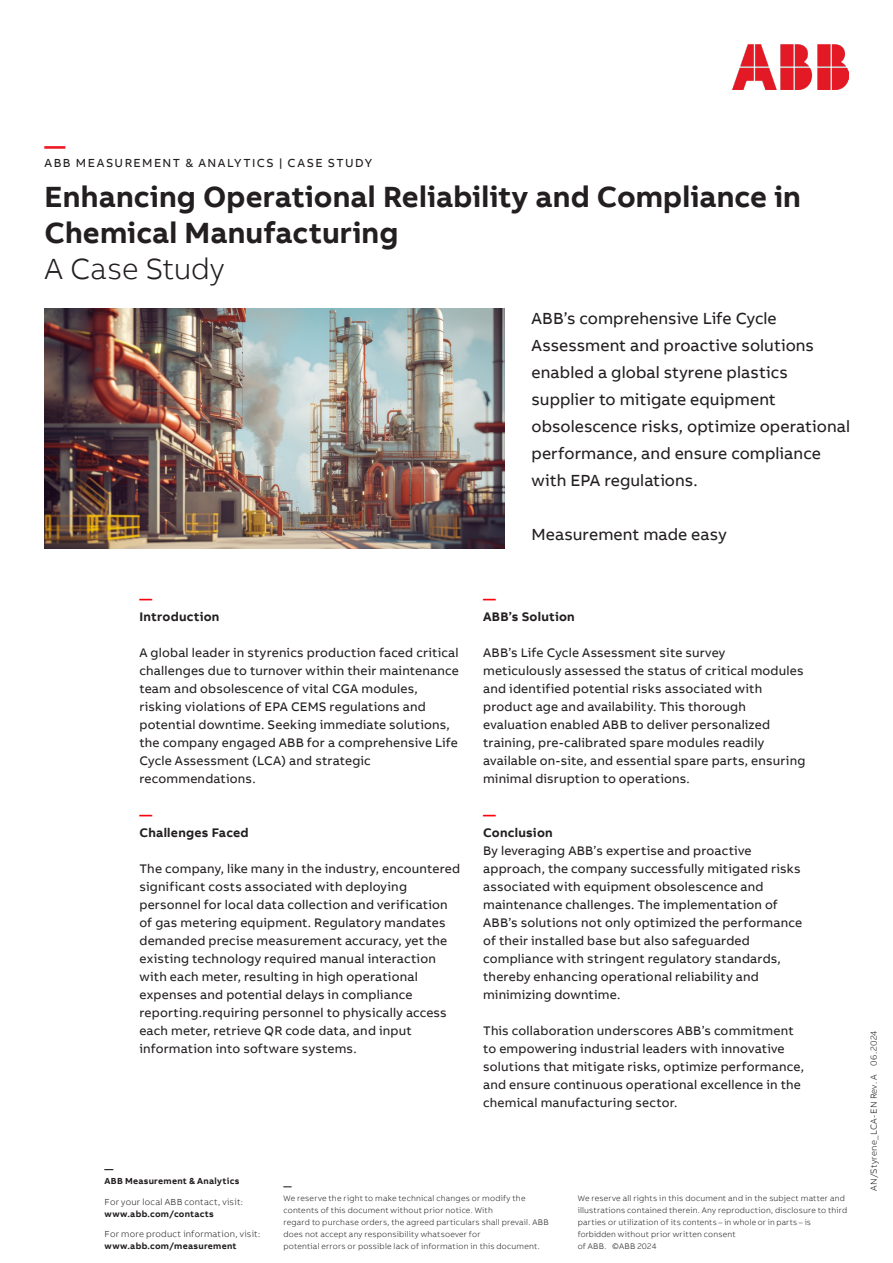
<style>
.page{position:relative;width:893px;height:1263px;background:#fff}
.page>*{position:absolute;margin:0;border:0;box-sizing:border-box;transform-origin:0 0}
.Subheadline_M_20pt_24pt{font:700 30px/36px "AB Bvoice";letter-spacing:.005em;color:#231f20}
.Subheadline_M_20pt_24pt-2{font:300 30px "AB Bvoice";letter-spacing:-.005em;color:#231f20}
.Headline_M_20pt_24pt{font:700 21px "AB Bvoice";color:#ee1c28}
.Quote_13pt_18pt{font:16.5px/27px "AB Bvoice";letter-spacing:.005em;color:#231f20}
.Body_text_8_5pt_12pt{font:16.5px "AB Bvoice";letter-spacing:.005em;color:#231f20}
.Body_text_8_5pt_12pt-2{font:12.75px/18px "AB Bvoice";letter-spacing:.015em;color:#231f20}
.Body_text_8_5pt_12pt-3{font:700 12.75px "AB Bvoice";letter-spacing:.02em;color:#231f20}
.Body_text_8_5pt_12pt-4{font:700 12.75px "AB Bvoice";color:#ff000f}
.Category_M_8pt_9_6pt{font:12px "AB Bvoice";letter-spacing:.12em;color:#231f20}
.Address_8_5pt_12pt{font:300 9px "AB Bvoice";letter-spacing:.025em;color:#231f20}
.Address_8_5pt_12pt-2{font:700 9px "AB Bvoice";letter-spacing:.03em;color:#231f20}
.Additional_information{font:300 9px "AB Bvoice";letter-spacing:.03em;color:#231f20}
.Contact_8_5pt_12pt{font:700 9px "AB Bvoice";letter-spacing:.03em;color:#231f20}
.Additional_information-2{font:300 8.25px/12px "AB Bvoice";letter-spacing:.025em;color:#231f20}
.Contact_8_5pt_12pt-2{font:700 8.25px "AB Bvoice";color:#231f20}
</style>
<div class="page">
<img style="left:732px;top:45px;width:116px;height:44px">
<img style="left:45px;top:308px;width:460px;height:241px">
<p class="Headline_M_20pt_24pt" style="left:45px;top:132px;width:22px">—</p>
<p class="Category_M_8pt_9_6pt" style="left:45px;top:156px;width:329px">ABB MEASUREMENT &amp; ANALYTICS | CASE STUDY</p>
<p class="Subheadline_M_20pt_24pt" style="left:45px;top:179px;width:758px">Enhancing Operational Reliability and Compliance in<br>Chemical Manufacturing</p>
<p class="Subheadline_M_20pt_24pt-2" style="left:45px;top:251px;width:181px">A Case Study</p>
<p class="Quote_13pt_18pt" style="left:531px;top:305px;width:247px">ABB’s comprehensive Life Cycle</p>
<p class="Quote_13pt_18pt" style="left:531px;top:332px;width:284px">Assessment and proactive solutions</p>
<p class="Quote_13pt_18pt" style="left:531px;top:359px;width:258px">enabled a global styrene plastics</p>
<p class="Quote_13pt_18pt" style="left:531px;top:386px;width:246px">supplier to mitigate equipment</p>
<p class="Quote_13pt_18pt" style="left:531px;top:413px;width:320px">obsolescence risks, optimize operational performance, and ensure compliance with EPA regulations.</p>
<p class="Body_text_8_5pt_12pt" style="left:531px;top:524px;width:197px">Measurement made easy</p>
<p class="Body_text_8_5pt_12pt-4" style="left:139px;top:590px;width:14px">—</p>
<p class="Body_text_8_5pt_12pt-3" style="left:139px;top:608px;width:82px">Introduction</p>
<p class="Body_text_8_5pt_12pt-2" style="left:139px;top:643px;width:321px">A global leader in styrenics production faced critical challenges due to turnover within their maintenance team and obsolescence of vital CGA modules, risking violations of EPA CEMS regulations and potential downtime. Seeking immediate solutions, the company engaged ABB for a comprehensive Life Cycle Assessment (LCA) and strategic recommendations.</p>
<p class="Body_text_8_5pt_12pt-4" style="left:139px;top:806px;width:14px">—</p>
<p class="Body_text_8_5pt_12pt-3" style="left:139px;top:824px;width:111px">Challenges Faced</p>
<p class="Body_text_8_5pt_12pt-2" style="left:139px;top:859px;width:322px">The company, like many in the industry, encountered significant costs associated with deploying personnel for local data collection and verification of gas metering equipment. Regulatory mandates demanded precise measurement accuracy, yet the existing technology required manual interaction with each meter, resulting in high operational expenses and potential delays in compliance reporting.requiring personnel to physically access each meter, retrieve QR code data, and input information into software systems.</p>
<p class="Body_text_8_5pt_12pt-4" style="left:483px;top:590px;width:14px">—</p>
<p class="Body_text_8_5pt_12pt-3" style="left:483px;top:608px;width:93px">ABB’s Solution</p>
<p class="Body_text_8_5pt_12pt-2" style="left:483px;top:643px;width:324px">ABB’s Life Cycle Assessment site survey meticulously assessed the status of critical modules and identified potential risks associated with product age and availability. This thorough evaluation enabled ABB to deliver personalized training, pre-calibrated spare modules readily available on-site, and essential spare parts, ensuring minimal disruption to operations.</p>
<p class="Body_text_8_5pt_12pt-4" style="left:483px;top:806px;width:14px">—</p>
<p class="Body_text_8_5pt_12pt-3" style="left:483px;top:824px;width:71px">Conclusion</p>
<p class="Body_text_8_5pt_12pt-2" style="left:483px;top:841px;width:320px">By leveraging ABB’s expertise and proactive approach, the company successfully mitigated risks associated with equipment obsolescence and maintenance challenges. The implementation of ABB’s solutions not only optimized the performance of their installed base but also safeguarded compliance with stringent regulatory standards, thereby enhancing operational reliability and minimizing downtime.</p>
<p class="Body_text_8_5pt_12pt-2" style="left:483px;top:1021px;width:322px">This collaboration underscores ABB’s commitment to empowering industrial leaders with innovative solutions that mitigate risks, optimize performance, and ensure continuous operational excellence in the chemical manufacturing sector.</p>
<p class="Address_8_5pt_12pt-2" style="left:105px;top:1163px;width:10px">—</p>
<p class="Contact_8_5pt_12pt" style="left:105px;top:1175px;width:136px">ABB Measurement &amp; Analytics</p>
<p class="Address_8_5pt_12pt" style="left:105px;top:1196px;width:140px">For your local ABB contact, visit:</p>
<p class="Address_8_5pt_12pt-2" style="left:105px;top:1208px;width:111px">www.abb.com/contacts</p>
<p class="Address_8_5pt_12pt" style="left:105px;top:1229px;width:157px">For more product information, visit:</p>
<p class="Address_8_5pt_12pt-2" style="left:105px;top:1241px;width:134px">www.abb.com/measurement</p>
<p class="Contact_8_5pt_12pt-2" style="left:284px;top:1181px;width:10px">—</p>
<p class="Additional_information-2" style="left:284px;top:1192px;width:267px">We reserve the right to make technical changes or modify the contents of this document without prior notice. With<br>regard to purchase orders, the agreed particulars shall prevail. ABB does not accept any responsibility whatsoever for<br>potential errors or possible lack of information in this document.</p>
<p class="Additional_information-2" style="left:578px;top:1192px;width:271px">We reserve all rights in this document and in the subject matter and illustrations contained therein. Any reproduction, disclosure to third parties or utilization of its contents – in whole or in parts – is forbidden without prior written consent<br>of ABB. ©ABB 2024</p>
<p class="Additional_information" style="left:868px;top:1191px;width:162px;rotate:-90deg">AN/Styrene_LCA-EN Rev. A 06.2024</p>
</div>
